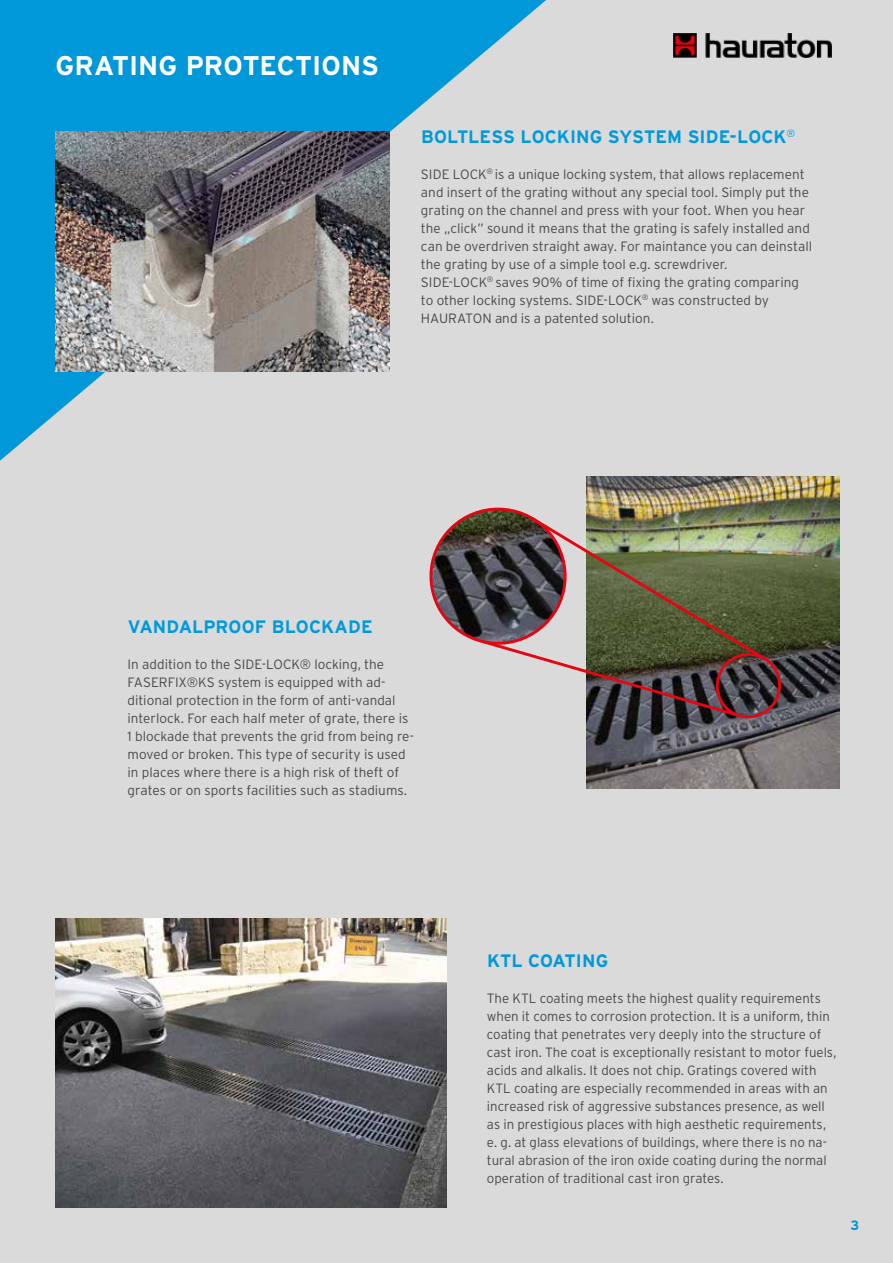
<style>
.page{position:relative;width:893px;height:1263px;background:#dadada}
.page>*{position:absolute;margin:0;border:0;box-sizing:border-box;transform-origin:0 0}
.t1{font:700 27px "Interstate Pl";color:#fff}
.t2{font:700 18px "Interstate Pl";color:#009ada}
.t3{font:700 18px "Interstate Pl";letter-spacing:-.005em;color:#0098d8}
.t4{font:300 13.5px/18px "Interstate Pl";color:#4a4a49}
.t5{font:700 13.5px "Interstate Pl";color:#0098d8}
</style>
<div class="page">
<svg style="left:0;top:0;width:546px;height:461px"></svg>
<img style="left:55px;top:132px;width:335px;height:240px">
<img style="left:586px;top:476px;width:253px;height:313px">
<img style="left:429px;top:497px;width:358px;height:228px">
<img style="left:55px;top:918px;width:391px;height:290px">
<img style="left:674px;top:33px;width:158px;height:24px">
<h1 class="t1" style="left:55px;top:50px;width:325px">GRATING PROTECTIONS</h1>
<h2 class="t2" style="left:421px;top:126px;width:376px">BOLTLESS LOCKING SYSTEM SIDE-LOCK<sup>®</sup></h2>
<p class="t4" style="left:421px;top:165px;width:393px">SIDE LOCK<sup>®</sup> is a unique locking system, that allows replacement and insert of the grating without any special tool. Simply put the grating on the channel and press with your foot. When you hear the „click” sound it means that the grating is safely installed and can be overdriven straight away. For maintance you can deinstall the grating by use of a simple tool e.g. screwdriver.<br>SIDE-LOCK<sup>®</sup> saves 90% of time of fixing the grating comparing to other locking systems. SIDE-LOCK<sup>®</sup> was constructed by HAURATON and is a patented solution.</p>
<h2 class="t2" style="left:128px;top:617px;width:247px">VANDALPROOF BLOCKADE</h2>
<p class="t4" style="left:128px;top:655px;width:288px">In addition to the SIDE-LOCK® locking, the FASERFIX®KS system is equipped with ad&shy;ditional protection in the form of anti-vandal interlock. For each half meter of grate, there is 1 blockade that prevents the grid from being re&shy;moved or broken. This type of security is used in places where there is a high risk of theft of grates or on sports facilities such as stadiums.</p>
<h2 class="t3" style="left:487px;top:951px;width:123px">KTL COATING</h2>
<p class="t4" style="left:487px;top:989px;width:351px">The KTL coating meets the highest quality requirements when it comes to corrosion protection. It is a uniform, thin coating that penetrates very deeply into the structure of cast iron. The coat is exceptionally resistant to motor fuels, acids and alkalis. It does not chip. Gratings covered with KTL coating are especially recommended in areas with an increased risk of aggressive substances presence, as well as in prestigious places with high aesthetic requirements, e. g. at glass elevations of buildings, where there is no na&shy;tural abrasion of the iron oxide coating during the normal operation of traditional cast iron grates.</p>
<p class="t5" style="left:850px;top:1218px;width:10px">3</p>
</div>
